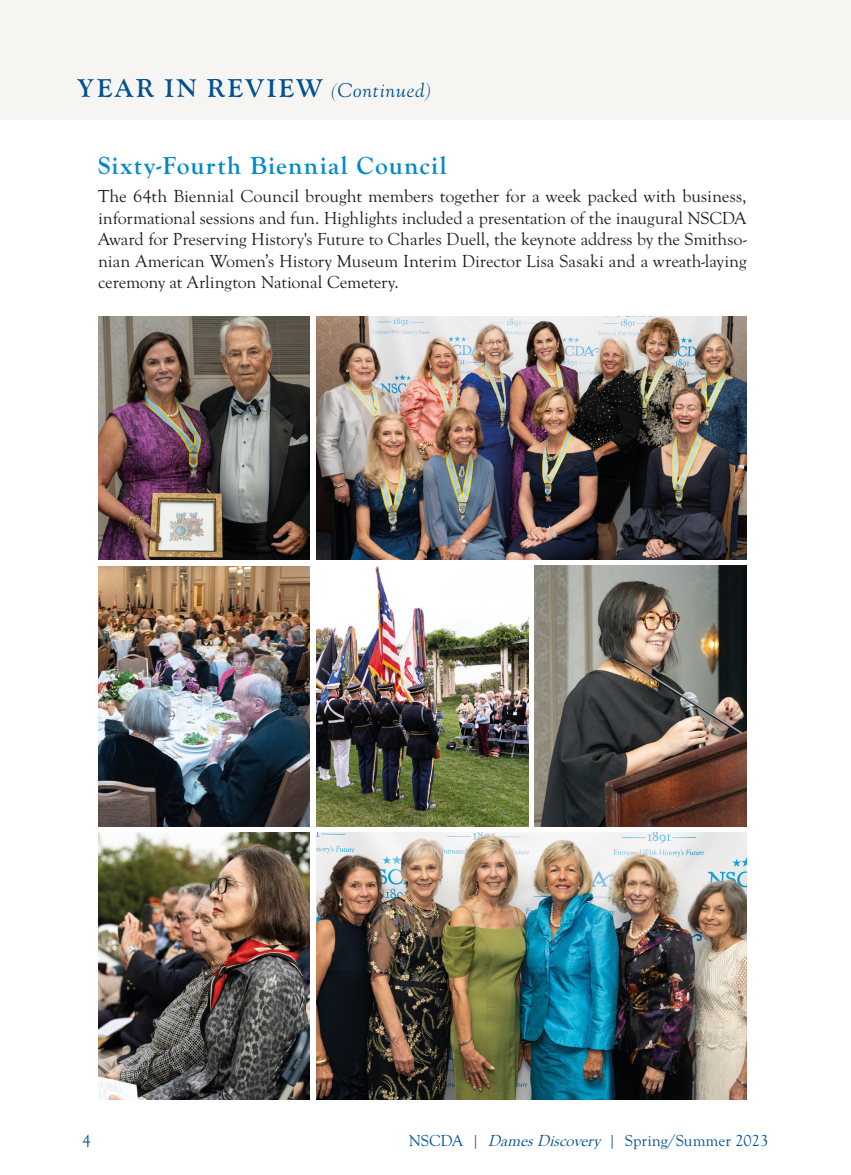
<style>
.page{position:relative;width:851px;height:1175px;background:#fff}
.page>*{position:absolute;margin:0;border:0;box-sizing:border-box;transform-origin:0 0}
.t1{font:700 25.5px "Goudy Old Sty";letter-spacing:.055em;color:#0089c9}
.t2{font:700 25.5px "LTC Goudy Oldstyle Pro";letter-spacing:.055em;color:#005192}
.t3{font:18px/21.6px "Goudy Old Sty";letter-spacing:-.005em;color:#1d1d1b;text-align:justify}
.t4{font:16.5px "Goudy Old Sty";color:#005192}
.s1{font-weight:400;font-style:italic;font-size:19.5px}
.s2{font-style:italic}
</style>
<div class="page">
<div style="left:0;top:0;width:850px;height:120px;background:#f6f5f1"></div>
<img style="left:98px;top:567px;width:212px;height:259px">
<img style="left:535px;top:565px;width:211px;height:261px">
<img style="left:316px;top:566px;width:212px;height:260px">
<img style="left:316px;top:316px;width:430px;height:243px">
<img style="left:98px;top:316px;width:212px;height:243px">
<img style="left:316px;top:832px;width:430px;height:267px">
<img style="left:98px;top:832px;width:211px;height:267px">
<p class="t2" style="left:77px;top:73px;width:355px">YEAR IN REVIEW <span class="s1">(Continued)</span></p>
<p class="t1" style="left:98px;top:151px;width:350px">Sixty-Fourth Biennial Council</p>
<p class="t3" style="left:98px;top:186px;width:650px">The 64th Biennial Council brought members together for a week packed with business, informational sessions and fun. Highlights included a presentation of the inaugural NSCDA Award for Preserving History's Future to Charles Duell, the keynote address by the Smithso&shy;nian American Women’s History Museum Interim Director Lisa Sasaki and a wreath-laying ceremony at Arlington National Cemetery.</p>
<p class="t4" style="left:83px;top:1132px;width:10px">4</p>
<p class="t4" style="left:408px;top:1132px;width:361px">NSCDA | <span class="s2">DamesDiscovery</span> | Spring/Summer 2023</p>
</div>
